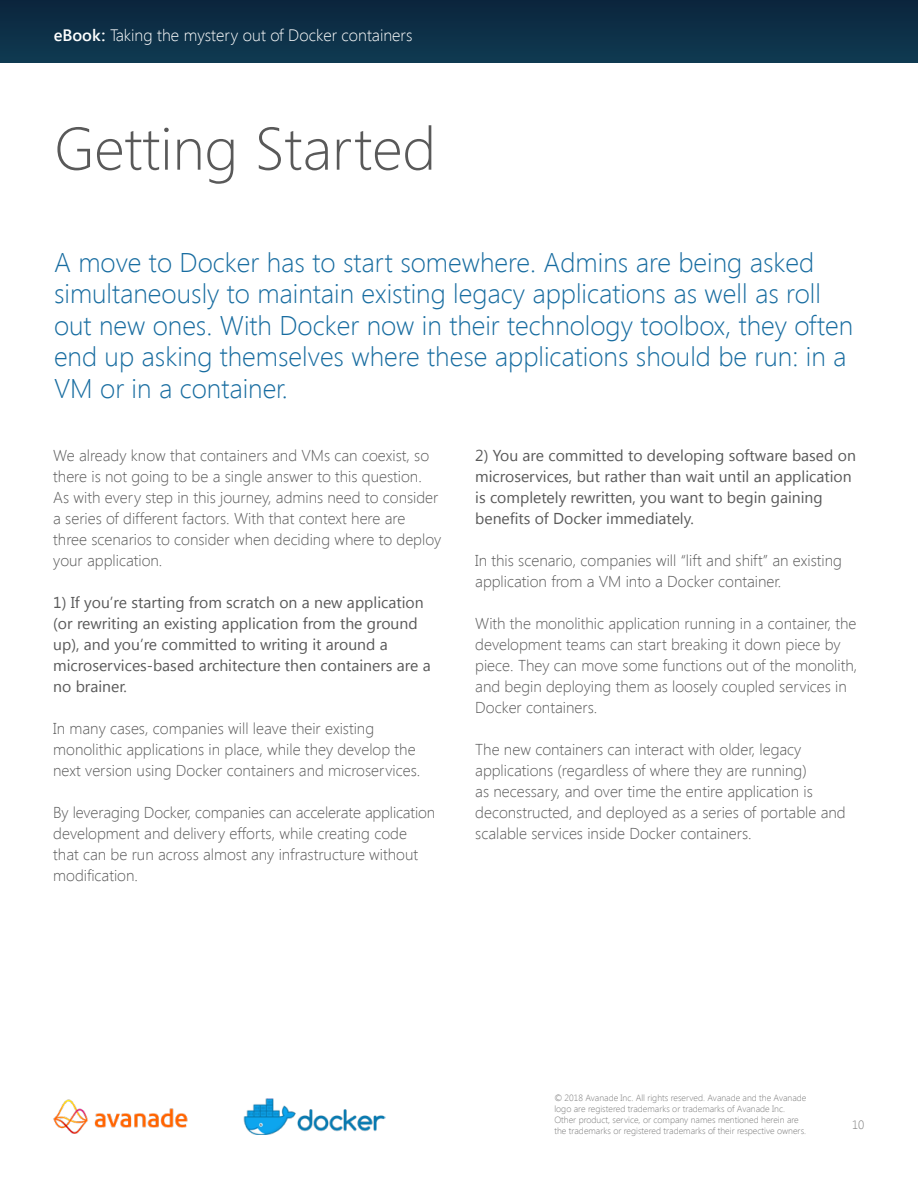
<style>
.page{position:relative;width:918px;height:1188px;background:#fff}
.page>*{position:absolute;margin:0;border:0;box-sizing:border-box;transform-origin:0 0}
.t1{font:300 60px "Segoe UI";color:#595959}
.t2{font:300 27px/31.5px "Segoe UI";color:#176ca0}
.t3{font:300 16.5px "Segoe UI";color:#fff}
.t4{font:300 15.75px/21px "Segoe UI";color:#595959}
.t5{font:15.75px/21px "Segoe UI";color:#595959}
.t6{font:300 12px "Segoe UI";color:#787878}
.t7{font:300 9px/10.8px "Segoe UI";color:#787878}
.s1{font-weight:600}
</style>
<div class="page">
<img style="left:0;top:0;width:918px;height:62px">
<img style="left:53px;top:1099px;width:135px;height:35px">
<img style="left:243px;top:1099px;width:142px;height:35px">
<p class="t3" style="left:54px;top:23px;width:360px"><span class="s1">eBook:</span> Taking the mystery out of Docker containers</p>
<h1 class="t1" style="left:54px;top:107px;width:383px">Getting Started</h1>
<p class="t2" style="left:54px;top:245px;width:801px">A move to Docker has to start somewhere. Admins are being asked simultaneously to maintain existing legacy applications as well as roll out new ones. With Docker now in their technology toolbox, they often end up asking themselves where these applications should be run: in a VM or in a container.</p>
<p class="t4" style="left:53px;top:445px;width:390px">We already know that containers and VMs can coexist, so there is not going to be a single answer to this question.<br>As with every step in this journey, admins need to consider a series of different factors. With that context here are three scenarios to consider when deciding where to deploy your application.</p>
<p class="t5" style="left:53px;top:592px;width:379px">1) If you’re starting from scratch on a new application (or rewriting an existing application from the ground up), and you’re committed to writing it around a microservices-based architecture then containers are a no brainer.</p>
<p class="t4" style="left:53px;top:718px;width:369px">In many cases, companies will leave their existing monolithic applications in place, while they develop the next version using Docker containers and microservices.</p>
<p class="t4" style="left:53px;top:802px;width:384px">By leveraging Docker, companies can accelerate application development and delivery efforts, while creating code that can be run across almost any infrastructure without modification.</p>
<p class="t5" style="left:475px;top:445px;width:382px">2) You are committed to developing software based on microservices, but rather than wait until an application is completely rewritten, you want to begin gaining benefits of Docker immediately.</p>
<p class="t4" style="left:475px;top:550px;width:368px">In this scenario, companies will “lift and shift” an existing application from a VM into a Docker container.</p>
<p class="t4" style="left:475px;top:613px;width:384px">With the monolithic application running in a container, the development teams can start breaking it down piece by piece. They can move some functions out of the monolith, and begin deploying them as loosely coupled services in Docker containers.</p>
<p class="t4" style="left:475px;top:739px;width:372px">The new containers can interact with older, legacy applications (regardless of where they are running)<br>as necessary, and over time the entire application is deconstructed, and deployed as a series of portable and scalable services inside Docker containers.</p>
<p class="t7" style="left:554px;top:1093px;width:253px">© 2018 Avanade Inc. All rights reserved. Avanade and the Avanade logo are registered trademarks or trademarks of Avanade Inc.<br>Other product, service, or company names mentioned herein are the trademarks or registered trademarks of their respective owners.</p>
<p class="t6" style="left:852px;top:1117px;width:14px">10</p>
</div>
